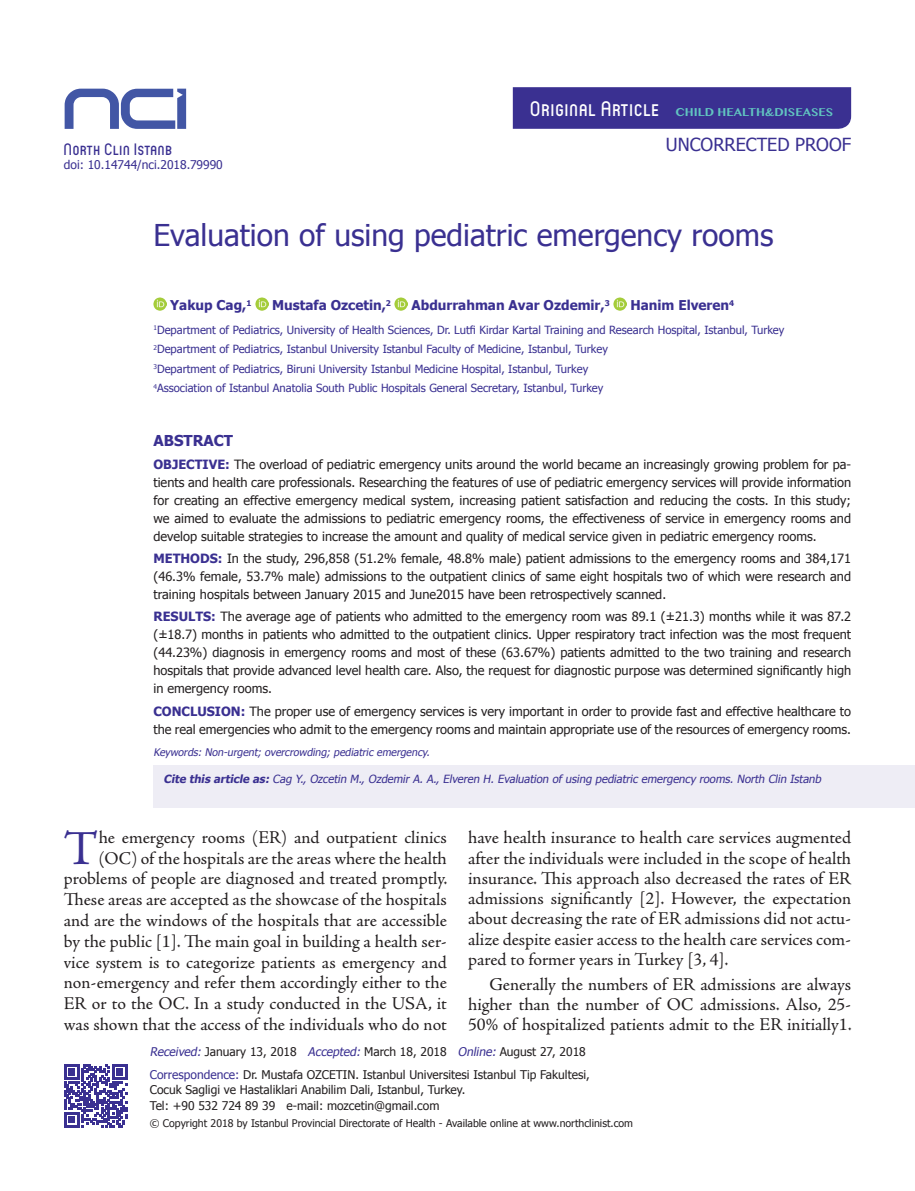
<style>
.page{position:relative;width:915px;height:1191px;background:#fff}
.page>*{position:absolute;margin:0;border:0;box-sizing:border-box;transform-origin:0 0}
.t1{font:48.9px "Adobe Jenson Pro";color:#3a3091}
.t2{font:30px "Tahoma";color:#3a3091}
.t3{font:18px/20.7px "Adobe Jenson Pro";letter-spacing:-.005em;color:#231f20;text-align:justify}
.t4{font:18px "Tahoma";color:#3a3091}
.t5{font:500 16.5px "Circula";letter-spacing:.055em;color:#3a3091}
.t6{font:700 15px "Tahoma";color:#3a3091}
.t7{font:700 13.5px "Tahoma";color:#3a3091}
.t8{font:12.75px/18px "Tahoma";color:#231f20;text-align:justify}
.t9{font:12px/23px "Tahoma";color:#231f20}
.t10{font:12px "Tahoma";color:#3a3091}
.t11{font:11.25px/19.5px "Tahoma";color:#3a3091}
.t12{font:italic 11.25px "Tahoma";color:#3a3091}
.t13{font:700 11.25px "Tamil MN";color:#61c5c0}
.t14{font:10.5px "Tahoma";color:#231f20}
.t15{font:italic 10.5px "Tahoma";color:#3a3091}
.s1{font-family:"Circula";font-weight:500;font-size:21px;color:#fff}
.s2{font-weight:700;color:#3a3091}
.s3{font-weight:700}
.s4{font-style:italic;color:#3a3091}
.s5{color:#3a3091}
</style>
<div class="page">
<svg style="left:153px;top:297px;width:13px;height:13px"></svg>
<svg style="left:255px;top:297px;width:13px;height:13px"></svg>
<svg style="left:395px;top:297px;width:12px;height:13px"></svg>
<svg style="left:613px;top:297px;width:13px;height:13px"></svg>
<svg style="left:65px;top:89px;width:121px;height:40px"></svg>
<div style="left:512px;top:87px;width:338px;height:42px;background:#3a3091"></div>
<svg style="left:64px;top:1064px;width:63px;height:63px"></svg>
<div style="left:153px;top:765px;width:761px;height:43px;background:#eeedf5"></div>
<p class="t5" style="left:64px;top:139px;width:109px">North Clin Istanb</p>
<p class="t10" style="left:64px;top:157px;width:160px">doi: 10.14744/nci.2018.79990</p>
<p class="t13" style="left:530px;top:105px;width:304px"><span class="s1">Orıgınal Article</span> CHILD HEALTH&amp;DISEASES</p>
<h3 class="t4" style="left:665px;top:132px;width:187px">UNCORRECTED PROOF</h3>
<h2 class="t2" style="left:153px;top:215px;width:621px">Evaluation of using pediatric emergency rooms</h2>
<p class="t7" style="left:170px;top:296px;width:83px">Yakup Cag,<sup>1</sup></p>
<p class="t7" style="left:272px;top:296px;width:120px">Mustafa Ozcetin,<sup>2</sup></p>
<p class="t7" style="left:411px;top:296px;width:199px">Abdurrahman Avar Ozdemir,<sup>3</sup></p>
<p class="t7" style="left:630px;top:296px;width:105px">Hanim Elveren<sup>4</sup></p>
<p class="t11" style="left:153px;top:319px;width:632px"><sup>1</sup>Department of Pediatrics, University of Health Sciences, Dr. Lutfi Kirdar Kartal Training and Research Hospital, Istanbul, Turkey <sup>2</sup>Department of Pediatrics, Istanbul University Istanbul Faculty of Medicine, Istanbul, Turkey<br><sup>3</sup>Department of Pediatrics, Biruni University Istanbul Medicine Hospital, Istanbul, Turkey<br><sup>4</sup>Association of Istanbul Anatolia South Public Hospitals General Secretary, Istanbul, Turkey</p>
<p class="t6" style="left:153px;top:430px;width:81px">ABSTRACT</p>
<p class="t8" style="left:153px;top:454px;width:699px"><span class="s2">OBJECTIVE:</span> The overload of pediatric emergency units around the world became an increasingly growing problem for pa&shy;tients and health care professionals. Researching the features of use of pediatric emergency services will provide information for creating an effective emergency medical system, increasing patient satisfaction and reducing the costs. In this study; we aimed to evaluate the admissions to pediatric emergency rooms, the effectiveness of service in emergency rooms and develop suitable strategies to increase the amount and quality of medical service given in pediatric emergency rooms.</p>
<p class="t8" style="left:153px;top:549px;width:699px"><span class="s2">METHODS:</span> In the study, 296,858 (51.2% female, 48.8% male) patient admissions to the emergency rooms and 384,171 (46.3% female, 53.7% male) admissions to the outpatient clinics of same eight hospitals two of which were research and training hospitals between January 2015 and June2015 have been retrospectively scanned.</p>
<p class="t8" style="left:153px;top:607px;width:699px"><span class="s2">RESULTS:</span> The average age of patients who admitted to the emergency room was 89.1 (±21.3) months while it was 87.2 (±18.7) months in patients who admitted to the outpatient clinics. Upper respiratory tract infection was the most frequent (44.23%) diagnosis in emergency rooms and most of these (63.67%) patients admitted to the two training and research hospitals that provide advanced level health care. Also, the request for diagnostic purpose was determined significantly high in emergency rooms.</p>
<p class="t8" style="left:153px;top:701px;width:699px"><span class="s2">CONCLUSION:</span> The proper use of emergency services is very important in order to provide fast and effective healthcare to the real emergencies who admit to the emergency rooms and maintain appropriate use of the resources of emergency rooms.</p>
<p class="t15" style="left:153px;top:745px;width:280px">Keywords: Non-urgent; overcrowding; pediatric emergency.</p>
<p class="t12" style="left:163px;top:771px;width:661px"><span class="s3">Cite this article as:</span> Cag Y., Ozcetin M., Ozdemir A. A., Elveren H. Evaluation of using pediatric emergency rooms. North Clin Istanb</p>
<h1 class="t1" style="left:64px;top:820px;width:36px">T</h1>
<p class="t3" style="left:64px;top:827px;width:385px;text-align:right">he emergency rooms (ER) and outpatient clinics (OC) of the hospitals are the areas where the health problems of people are diagnosed and treated promptly.<br>These areas are accepted as the showcase of the hospitals and are the windows of the hospitals that are accessible by the public [1]. The main goal in building a health ser&shy;vice system is to categorize patients as emergency and non-emergency and refer them accordingly either to the ER or to the OC. In a study conducted in the USA, it was shown that the access of the individuals who do not</p>
<p class="t3" style="left:468px;top:828px;width:384px;line-height:20.2px">have health insurance to health care services augmented after the individuals were included in the scope of health insurance. This approach also decreased the rates of ER admissions significantly [2]. However, the expectation about decreasing the rate of ER admissions did not actu&shy;alize despite easier access to the health care services com&shy;pared to former years in Turkey [3, 4].</p>
<h3 class="t3" style="left:468px;top:974px;width:385px;line-height:20.2px;text-indent:21px">Generally the numbers of ER admissions are always higher than the number of OC admissions. Also, 25- 50% of hospitalized patients admit to the ER initially1.</h3>
<p class="t9" style="left:150px;top:1040px;width:441px"><span class="s4">Received:</span> January 13, 2018 <span class="s4">Accepted:</span>March 18, 2018 <span class="s4">Online:</span> August 27, 2018<br><span class="s5">Correspondence:</span> Dr. Mustafa OZCETIN. Istanbul Universitesi Istanbul Tip Fakultesi,</p>
<p class="t9" style="left:150px;top:1080px;width:317px;line-height:16.5px">Cocuk Sagligi ve Hastaliklari Anabilim Dali, Istanbul, Turkey.<br>Tel: +90 532 724 89 39 e-mail: mozcetin@gmail.com</p>
<p class="t14" style="left:150px;top:1116px;width:484px">© Copyright 2018 by Istanbul Provincial Directorate of Health - Available online at www.northclinist.com</p>
</div>
